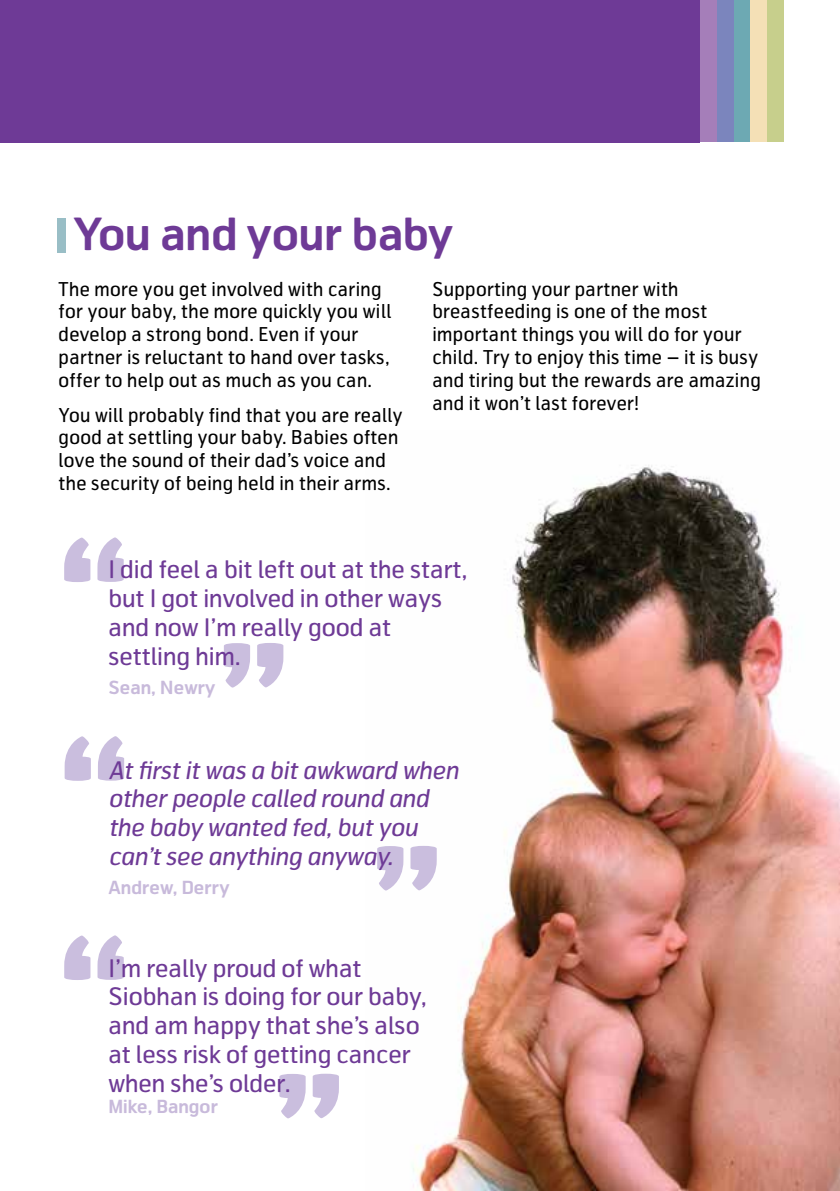
<style>
.page{position:relative;width:840px;height:1191px;background:#fff}
.page>*{position:absolute;margin:0;border:0;box-sizing:border-box;transform-origin:0 0}
.t1{font:700 176px "Telenor Font";color:#cabede}
.t2{font:700 44px "Telenor Font";color:#6e3a96}
.t3{font:24px/28.8px "Telenor Font";color:#6e3a96}
.t4{font:italic 24px/28.8px "Telenor Font";color:#6e3a96}
.t5{font:19px/22.8px "Telenor Font";letter-spacing:.02em;color:#000;scale:.96 1}
.t6{font:700 18px "Telenor Font";color:#c8badb}
</style>
<div class="page">
<img style="left:412px;top:465px;width:427px;height:726px">
<div style="left:699px;top:0;width:18px;height:142px;background:#a57eb9"></div>
<div style="left:716px;top:0;width:17px;height:142px;background:#7b85bd"></div>
<div style="left:733px;top:0;width:17px;height:142px;background:#6da9b3"></div>
<div style="left:749px;top:0;width:17px;height:142px;background:#f4e0b6"></div>
<div style="left:766px;top:0;width:17px;height:142px;background:#c7cf8c"></div>
<div style="left:0;top:0;width:699px;height:142px;background:#6e3a96"></div>
<div style="left:57px;top:218px;width:8px;height:34px;background:#99bec6"></div>
<h2 class="t2" style="left:73px;top:205px;width:381px">You and your baby</h2>
<p class="t5" style="left:59px;top:277px;width:348px">The more you get involved with caring for your baby, the more quickly you will develop a strong bond. Even if your partner is reluctant to hand over tasks, offer to help out as much as you can.</p>
<p class="t5" style="left:59px;top:403px;width:359px">You will probably find that you are really good at settling your baby. Babies often love the sound of their dad’s voice and the security of being held in their arms.</p>
<p class="t5" style="left:432px;top:277px;width:343px">Supporting your partner with breastfeeding is one of the most important things you will do for your child. Try to enjoy this time – it is busy and tiring but the rewards are amazing and it won’t last forever!</p>
<h1 class="t1" style="left:61px;top:492px;width:92px">“</h1>
<p class="t3" style="left:108px;top:554px;width:360px">I did feel a bit left out at the start, but I got involved in other ways and now I’m really good at settling him.</p>
<p class="t6" style="left:108px;top:675px;width:109px">Sean, Newry</p>
<h1 class="t1" style="left:286px;top:732px;width:92px;rotate:-180deg">“</h1>
<h1 class="t1" style="left:62px;top:691px;width:92px">“</h1>
<p class="t4" style="left:108px;top:754px;width:351px">At first it was a bit awkward when other people called round and the baby wanted fed, but you can’t see anything anyway.</p>
<p class="t6" style="left:108px;top:875px;width:123px">Andrew, Derry</p>
<h1 class="t1" style="left:439px;top:935px;width:92px;rotate:-180deg">“</h1>
<h1 class="t1" style="left:61px;top:890px;width:92px">“</h1>
<p class="t3" style="left:108px;top:952px;width:319px">I’m really proud of what<br>Siobhan is doing for our baby, and am happy that she’s also at less risk of getting cancer when she’s older.</p>
<p class="t6" style="left:108px;top:1095px;width:111px">Mike, Bangor</p>
<h1 class="t1" style="left:342px;top:1163px;width:92px;rotate:-180deg">“</h1>
</div>
